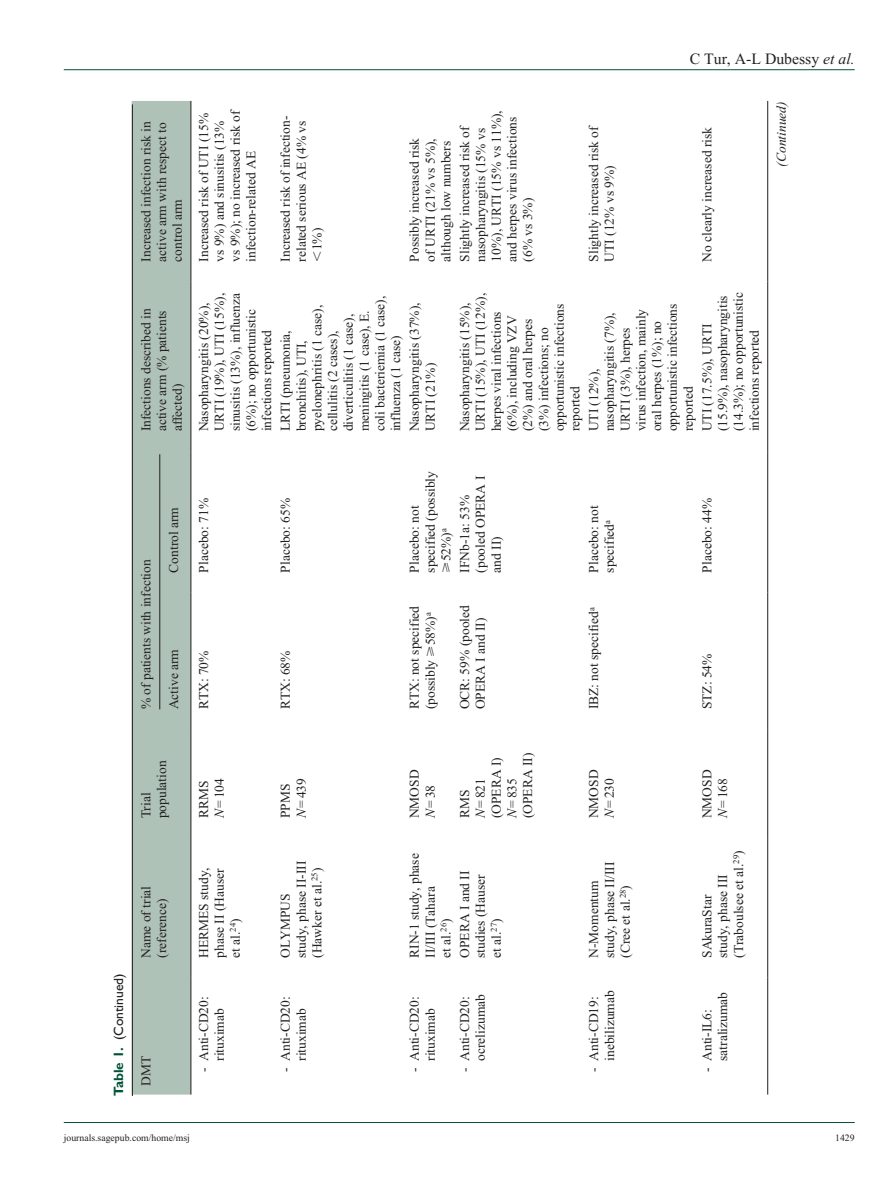
<style>
.page{position:relative;width:893px;height:1191px;background:#fff}
.page>*{position:absolute;margin:0;border:0;box-sizing:border-box;transform-origin:0 0}
.t1{font:15.75px "Times New Roman";color:#231f20}
.t2{font:13.5px/15.8px "Times New Roman";color:#231f20}
.t3{font:500 13.5px "Gill Sans MT Pro";color:#231f20}
.t4{font:italic 13.5px "Times New Roman";color:#231f20}
.t5{font:9.75px "Times New Roman";color:#231f20}
.s1{font-style:italic}
.s2{font-weight:700;color:#015436}
</style>
<div class="page">
<hr style="left:64px;top:69px;width:791px;height:1px;background:#015436">
<hr style="left:64px;top:1122px;width:791px;height:1px;background:#015436">
<div style="left:132px;top:101px;width:59px;height:993px;background:#afc2b8"></div>
<hr style="left:191px;top:592px;width:1px;height:137px;background:#231f20">
<hr style="left:191px;top:451px;width:1px;height:141px;background:#231f20">
<hr style="left:767px;top:977px;width:1px;height:117px;background:#231f20">
<hr style="left:767px;top:838px;width:1px;height:139px;background:#231f20">
<hr style="left:767px;top:729px;width:1px;height:109px;background:#231f20">
<hr style="left:767px;top:592px;width:1px;height:137px;background:#231f20">
<hr style="left:767px;top:451px;width:1px;height:141px;background:#231f20">
<hr style="left:767px;top:281px;width:1px;height:170px;background:#231f20">
<hr style="left:767px;top:101px;width:1px;height:180px;background:#231f20">
<hr style="left:191px;top:977px;width:1px;height:117px;background:#231f20">
<hr style="left:191px;top:838px;width:1px;height:139px;background:#231f20">
<hr style="left:191px;top:729px;width:1px;height:109px;background:#231f20">
<hr style="left:191px;top:281px;width:1px;height:170px;background:#231f20">
<hr style="left:191px;top:101px;width:1px;height:180px;background:#231f20">
<hr style="left:159px;top:454px;width:1px;height:255px;background:#231f20">
<hr style="left:132px;top:104px;width:1px;height:992px;background:#231f20">
<p class="t2" style="left:138px;top:262px;width:142px;text-align:justify;rotate:-90deg">Increased infection risk in active arm with respect to control arm</p>
<p class="t2" style="left:138px;top:431px;width:124px;rotate:-90deg">Infections described in active arm (% patients affected)</p>
<p class="t2" style="left:196px;top:262px;width:154px;rotate:-90deg">Increased risk of UTI (15% vs 9%) and sinusitis (13% vs 9%); no increased risk of infection-related AE</p>
<p class="t2" style="left:278px;top:262px;width:147px;rotate:-90deg">Increased risk of infection-</p>
<p class="t2" style="left:293px;top:262px;width:142px;rotate:-90deg">related serious AE (4% vs</p>
<p class="t2" style="left:309px;top:250px;width:24px;rotate:-90deg">1%)</p>
<p class="t2" style="left:457px;top:262px;width:153px;rotate:-90deg">Slightly increased risk of nasopharyngitis (15% vs<br>10%), URTI (15% vs 11%), and herpes virus infections (6% vs 3%)</p>
<p class="t2" style="left:406px;top:262px;width:125px;text-align:justify;rotate:-90deg">Possibly increased risk of URTI (21% vs 5%), although low numbers</p>
<p class="t2" style="left:586px;top:262px;width:138px;rotate:-90deg">Slightly increased risk of<br>UTI (12% vs 9%)</p>
<p class="t1" style="left:690px;top:50px;width:166px">C Tur, A-L Dubessy <span class="s1">et al.</span></p>
<p class="t2" style="left:699px;top:262px;width:136px;rotate:-90deg">No clearly increased risk</p>
<p class="t4" style="left:774px;top:167px;width:67px;rotate:-90deg">(Continued)</p>
<p class="t2" style="left:196px;top:431px;width:140px;rotate:-90deg">Nasopharyngitis (20%),<br>URTI (19%), UTI (15%), sinusitis (13%), influenza (6%); no opportunistic infections reported</p>
<p class="t2" style="left:277px;top:431px;width:137px;rotate:-90deg">LRTI (pneumonia, bronchitis), UTI, pyelonephritis (1 case), cellulitis (2 cases), diverticulitis (1 case), meningitis (1 case), E. coli bacteriemia (1 case), influenza (1 case)</p>
<p class="t2" style="left:406px;top:431px;width:130px;rotate:-90deg">Nasopharyngitis (37%),<br>URTI (21%)</p>
<p class="t2" style="left:699px;top:431px;width:141px;rotate:-90deg">UTI (17.5%), URTI (15.9%), nasopharyngitis (14.3%); no opportunistic infections reported</p>
<p class="t2" style="left:457px;top:431px;width:140px;rotate:-90deg">Nasopharyngitis (15%),<br>URTI (15%), UTI (12%), herpes viral infections (6%), including VZV (2%) and oral herpes (3%) infections; no opportunistic infections reported</p>
<p class="t2" style="left:586px;top:431px;width:129px;rotate:-90deg">UTI (12%), nasopharyngitis (7%),<br>URTI (3%), herpes virus infection, mainly oral herpes (1%); no opportunistic infections reported</p>
<p class="t2" style="left:138px;top:709px;width:151px;rotate:-90deg">% of patients with infection</p>
<p class="t2" style="left:166px;top:572px;width:67px;rotate:-90deg">Control arm</p>
<p class="t2" style="left:166px;top:709px;width:62px;rotate:-90deg">Active arm</p>
<p class="t2" style="left:196px;top:572px;width:76px;rotate:-90deg">Placebo: 71%</p>
<p class="t2" style="left:196px;top:709px;width:60px;rotate:-90deg">RTX: 70%</p>
<p class="t2" style="left:277px;top:572px;width:76px;rotate:-90deg">Placebo: 65%</p>
<p class="t2" style="left:277px;top:709px;width:60px;rotate:-90deg">RTX: 68%</p>
<p class="t2" style="left:406px;top:572px;width:103px;rotate:-90deg">Placebo: not specified (possibly ⩾52%)<sup>a</sup></p>
<p class="t2" style="left:457px;top:572px;width:98px;rotate:-90deg">IFNb-1a: 53% (pooled OPERA I and II)</p>
<p class="t2" style="left:406px;top:709px;width:105px;rotate:-90deg">RTX: not specified (possibly ⩾58%)<sup>a</sup></p>
<p class="t2" style="left:457px;top:709px;width:106px;rotate:-90deg">OCR: 59% (pooled<br>OPERA I and II)</p>
<p class="t2" style="left:586px;top:572px;width:69px;rotate:-90deg">Placebo: not specified<sup>a</sup></p>
<p class="t2" style="left:586px;top:709px;width:104px;rotate:-90deg">IBZ: not specified<sup>a</sup></p>
<p class="t2" style="left:699px;top:572px;width:76px;rotate:-90deg">Placebo: 44%</p>
<p class="t2" style="left:699px;top:709px;width:57px;rotate:-90deg">STZ: 54%</p>
<p class="t2" style="left:138px;top:818px;width:59px;rotate:-90deg">Trial population</p>
<p class="t3" style="left:110px;top:1096px;width:124px;rotate:-90deg"><span class="s2">Table 1.</span> (Continued)</p>
<p class="t2" style="left:138px;top:958px;width:73px;rotate:-90deg">Name of trial (reference)</p>
<p class="t2" style="left:138px;top:1085px;width:31px;rotate:-90deg">DMT</p>
<p class="t2" style="left:196px;top:818px;width:42px;rotate:-90deg">RRMS<br><span class="s1">N</span>=104</p>
<p class="t2" style="left:196px;top:958px;width:92px;text-align:justify;rotate:-90deg">HERMES study, phase II (Hauser et al.<sup>24</sup>)</p>
<p class="t2" style="left:196px;top:1072px;width:77px;text-align:center;rotate:-90deg">- Anti-CD20: rituximab</p>
<p class="t2" style="left:277px;top:818px;width:42px;rotate:-90deg">PPMS<br><span class="s1">N</span>=439</p>
<p class="t2" style="left:278px;top:958px;width:99px;rotate:-90deg">OLYMPUS study, phase II-III (Hawker et al.<sup>25</sup>)</p>
<p class="t2" style="left:278px;top:1072px;width:77px;text-align:center;rotate:-90deg">- Anti-CD20: rituximab</p>
<p class="t2" style="left:406px;top:818px;width:50px;rotate:-90deg">NMOSD<br><span class="s1">N</span>=38</p>
<p class="t2" style="left:457px;top:818px;width:67px;rotate:-90deg">RMS<br><span class="s1">N</span>=821 (OPERA I)<br><span class="s1">N</span>=835 (OPERA II)</p>
<p class="t2" style="left:407px;top:958px;width:106px;rotate:-90deg">RIN-1 study, phase<br>II/III (Tahara<br>et al.<sup>26</sup>)</p>
<p class="t2" style="left:457px;top:958px;width:89px;rotate:-90deg">OPERA I and II studies (Hauser et al.<sup>27</sup>)</p>
<p class="t2" style="left:407px;top:1072px;width:77px;text-align:center;rotate:-90deg">- Anti-CD20: rituximab</p>
<p class="t2" style="left:457px;top:1072px;width:79px;text-align:right;rotate:-90deg">- Anti-CD20: ocrelizumab</p>
<p class="t2" style="left:586px;top:818px;width:50px;rotate:-90deg">NMOSD<br><span class="s1">N</span>=230</p>
<p class="t2" style="left:586px;top:958px;width:98px;rotate:-90deg">N-Momentum study, phase II/III (Cree et al.<sup>28</sup>)</p>
<p class="t2" style="left:586px;top:1060px;width:72px;text-indent:-11px;rotate:-90deg">- Anti-CD19: inebilizumab</p>
<p class="t2" style="left:699px;top:818px;width:50px;rotate:-90deg">NMOSD<br><span class="s1">N</span>=168</p>
<p class="t2" style="left:699px;top:958px;width:109px;rotate:-90deg">SAkuraStar<br>study, phase III (Traboulsee et al.<sup>29</sup>)</p>
<p class="t2" style="left:699px;top:1060px;width:70px;text-indent:-11px;rotate:-90deg">- Anti-IL6: satralizumab</p>
<p class="t5" style="left:64px;top:1132px;width:128px">journals.sagepub.com/home/msj</p>
<p class="t5" style="left:835px;top:1132px;width:21px">1429</p>
</div>
